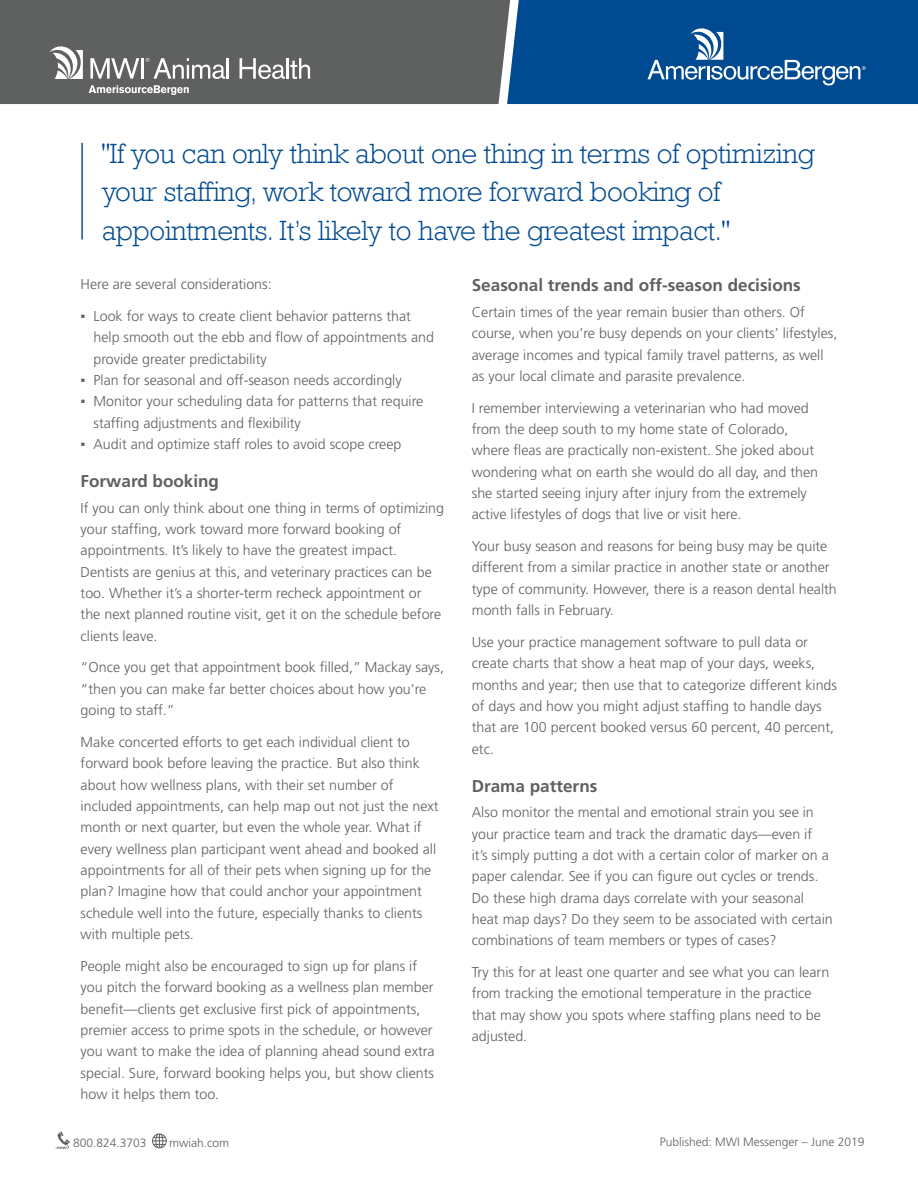
<style>
.page{position:relative;width:918px;height:1188px;background:#fff}
.page>*{position:absolute;margin:0;border:0;box-sizing:border-box;transform-origin:0 0}
.t1{font:300 28.5px/38.4px "Rockwell";letter-spacing:-.01em;color:#004a91}
.t2{font:700 17.1px "Frutiger";color:#5f6060}
.t3{font:300 14.25px/21.3px "Frutiger";color:#5f6060}
.t4{font:300 12px "Frutiger";color:#5f6060}
.t5{font:300 11.4px "Frutiger";color:#818383}
.s1{font-family:"Arial";font-weight:400}
.s2{font-family:"Rockwell";font-weight:400;font-size:17.1px}
</style>
<div class="page">
<hr style="left:81px;top:143px;width:2px;height:97px;background:#004a91">
<svg style="left:56px;top:1131px;width:14px;height:18px"></svg>
<svg style="left:152px;top:1133px;width:15px;height:15px"></svg>
<div style="left:0;top:0;width:507px;height:104px;background:#5f6060"></div>
<svg style="left:50px;top:46px;width:33px;height:33px"></svg>
<svg style="left:89px;top:85px;width:100px;height:10px"></svg>
<svg style="left:90px;top:58px;width:49px;height:21px"></svg>
<hr style="left:141px;top:58px;width:3px;height:21px;background:#fff">
<svg style="left:146px;top:58px;width:79px;height:21px"></svg>
<hr style="left:227px;top:58px;width:2px;height:21px;background:#fff">
<svg style="left:240px;top:58px;width:70px;height:21px"></svg>
<svg style="left:507px;top:0;width:411px;height:104px;background:#0f5497"></svg>
<h1 class="t1" style="left:102px;top:133px;width:714px">"If you can only think about one thing in terms of optimizing your staffing, work toward more forward booking of appointments. It’s likely to have the greatest impact."</h1>
<p class="t3" style="left:81px;top:274px;width:193px">Here are several considerations:</p>
<p class="t3" style="left:93px;top:305px;width:342px;text-indent:-13px"><span class="s1">▪</span> Look for ways to create client behavior patterns that help smooth out the ebb and flow of appointments and provide greater predictability</p>
<p class="t3" style="left:81px;top:369px;width:323px"><span class="s1">▪</span> Plan for seasonal and off-season needs accordingly</p>
<p class="t3" style="left:93px;top:391px;width:331px;text-indent:-13px"><span class="s1">▪</span> Monitor your scheduling data for patterns that require staffing adjustments and flexibility</p>
<p class="t3" style="left:81px;top:433px;width:322px"><span class="s1">▪</span> Audit and optimize staff roles to avoid scope creep</p>
<p class="t2" style="left:81px;top:471px;width:140px">Forward booking</p>
<p class="t3" style="left:81px;top:497px;width:365px">If you can only think about one thing in terms of optimizing your staffing, work toward more forward booking of appointments. It’s likely to have the greatest impact.<br>Dentists are genius at this, and veterinary practices can be too. Whether it’s a shorter-term recheck appointment or the next planned routine visit, get it on the schedule before clients leave.</p>
<p class="t3" style="left:81px;top:657px;width:365px">“Once you get that appointment book filled,” Mackay says, “then you can make far better choices about how you’re going to staff.”</p>
<p class="t3" style="left:81px;top:731px;width:359px">Make concerted efforts to get each individual client to forward book before leaving the practice. But also think about how wellness plans, with their set number of included appointments, can help map out not just the next month or next quarter, but even the whole year. What if every wellness plan participant went ahead and booked all appointments for all of their pets when signing up for the plan? Imagine how that could anchor your appointment schedule well into the future, especially thanks to clients with multiple pets.</p>
<p class="t3" style="left:81px;top:955px;width:355px">People might also be encouraged to sign up for plans if you pitch the forward booking as a wellness plan member benefit—clients get exclusive first pick of appointments, premier access to prime spots in the schedule, or however you want to make the idea of planning ahead sound extra special. Sure, forward booking helps you, but show clients how it helps them too.</p>
<p class="t2" style="left:472px;top:275px;width:331px">Seasonal trends and off-season decisions</p>
<p class="t3" style="left:472px;top:301px;width:367px">Certain times of the year remain busier than others. Of course, when you’re busy depends on your clients’ lifestyles, average incomes and typical family travel patterns, as well as your local climate and parasite prevalence.</p>
<p class="t3" style="left:472px;top:397px;width:348px">I remember interviewing a veterinarian who had moved from the deep south to my home state of Colorado, where fleas are practically non-existent. She joked about wondering what on earth she would do all day, and then she started seeing injury after injury from the extremely active lifestyles of dogs that live or visit here.</p>
<p class="t3" style="left:472px;top:535px;width:367px">Your busy season and reasons for being busy may be quite different from a similar practice in another state or another type of community. However, there is a reason dental health month falls in February.</p>
<p class="t3" style="left:472px;top:631px;width:367px">Use your practice management software to pull data or create charts that show a heat map of your days, weeks, months and year; then use that to categorize different kinds of days and how you might adjust staffing to handle days that are 100 percent booked versus 60 percent, 40 percent, etc.</p>
<p class="t2" style="left:472px;top:776px;width:127px">Drama patterns</p>
<p class="t3" style="left:472px;top:802px;width:363px">Also monitor the mental and emotional strain you see in your practice team and track the dramatic days—even if<br>it’s simply putting a dot with a certain color of marker on a paper calendar. See if you can figure out cycles or trends.<br>Do these high drama days correlate with your seasonal heat map days? Do they seem to be associated with certain combinations of team members or types of cases?</p>
<p class="t3" style="left:472px;top:961px;width:359px">Try this for at least one quarter and see what you can learn from tracking the emotional temperature in the practice that may show you spots where staffing plans need to be adjusted.</p>
<p class="t5" style="left:61px;top:1135px;width:144px"><span class="s2">16</span> Messenger | June 2019</p>
<p class="t4" style="left:73px;top:1136px;width:75px">800.824.3703</p>
<p class="t4" style="left:169px;top:1136px;width:61px">mwiah.com</p>
<p class="t4" style="left:660px;top:1135px;width:206px">Published: MWI Messenger – June 2019</p>
</div>
